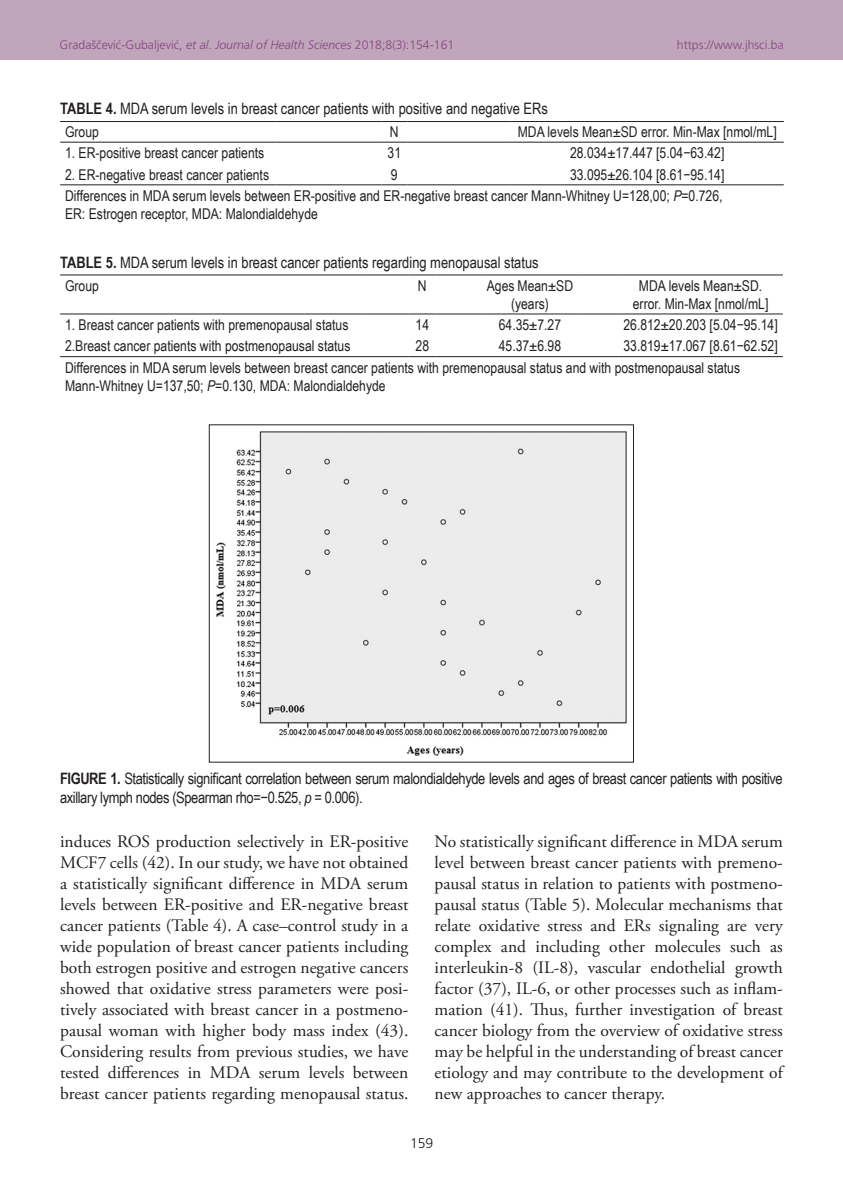
<style>
.page{position:relative;width:843px;height:1191px;background:#fff}
.page>*{position:absolute;margin:0;border:0;box-sizing:border-box;transform-origin:0 0}
.TX{font:17.5px/21px "Adobe Garamond Pro";color:#231f20;text-align:justify}
.FGC{font:15.75px/18.9px "Arial Narrow";letter-spacing:-.025em;color:#231f20}
.TT{font:15.75px "Arial Narrow";color:#231f20}
.TFN{font:14.88px/18.4px "Arial Narrow";color:#231f20}
.TB{font:14.88px "Arial Narrow";color:#231f20}
.TBL{font:14.88px "Arial Narrow";color:#231f20}
.TCH{font:14.88px/18.4px "Arial Narrow";color:#231f20;text-align:center}
.t1{font:300 14px "Frutiger CE";color:#231f20}
.t2{font:300 12.25px "Frutiger CE";color:#82467e}
.s1{font-style:italic}
.s2{font-weight:700}
</style>
<div class="page">
<div style="left:0;top:0;width:843px;height:60px;background:#c0a5bb"></div>
<hr style="left:60px;top:184px;width:215px;height:1px;background:#231f20">
<hr style="left:275px;top:184px;width:106px;height:1px;background:#231f20">
<svg style="left:381px;top:184px;width:26px;height:1px"></svg>
<hr style="left:407px;top:184px;width:104px;height:1px;background:#231f20">
<hr style="left:511px;top:184px;width:273px;height:1px;background:#231f20">
<hr style="left:60px;top:121px;width:215px;height:1px;background:#231f20">
<hr style="left:275px;top:121px;width:106px;height:1px;background:#231f20">
<svg style="left:381px;top:121px;width:26px;height:1px"></svg>
<hr style="left:407px;top:121px;width:104px;height:1px;background:#231f20">
<hr style="left:511px;top:121px;width:273px;height:1px;background:#231f20">
<hr style="left:60px;top:142px;width:215px;height:1px;background:#231f20">
<hr style="left:275px;top:142px;width:106px;height:1px;background:#231f20">
<svg style="left:381px;top:142px;width:26px;height:1px"></svg>
<hr style="left:407px;top:142px;width:104px;height:1px;background:#231f20">
<hr style="left:511px;top:142px;width:273px;height:1px;background:#231f20">
<hr style="left:60px;top:356px;width:303px;height:1px;background:#231f20">
<hr style="left:363px;top:356px;width:45px;height:1px;background:#231f20">
<svg style="left:408px;top:356px;width:28px;height:1px"></svg>
<hr style="left:436px;top:356px;width:46px;height:1px;background:#231f20">
<hr style="left:482px;top:356px;width:96px;height:1px;background:#231f20">
<hr style="left:578px;top:356px;width:40px;height:1px;background:#231f20">
<hr style="left:618px;top:356px;width:165px;height:1px;background:#231f20">
<hr style="left:60px;top:274px;width:303px;height:1px;background:#231f20">
<hr style="left:363px;top:274px;width:45px;height:1px;background:#231f20">
<svg style="left:408px;top:274px;width:28px;height:1px"></svg>
<hr style="left:436px;top:274px;width:46px;height:1px;background:#231f20">
<hr style="left:482px;top:274px;width:96px;height:1px;background:#231f20">
<hr style="left:578px;top:274px;width:40px;height:1px;background:#231f20">
<hr style="left:618px;top:274px;width:165px;height:1px;background:#231f20">
<hr style="left:60px;top:313px;width:303px;height:1px;background:#231f20">
<hr style="left:363px;top:313px;width:45px;height:1px;background:#231f20">
<svg style="left:408px;top:313px;width:28px;height:1px"></svg>
<hr style="left:436px;top:313px;width:46px;height:1px;background:#231f20">
<hr style="left:482px;top:313px;width:96px;height:1px;background:#231f20">
<hr style="left:578px;top:313px;width:40px;height:1px;background:#231f20">
<hr style="left:618px;top:313px;width:165px;height:1px;background:#231f20">
<img style="left:216px;top:431px;width:411px;height:325px">
<div style="left:209px;top:424px;width:425px;height:338px;border:1px solid #231f20"></div>
<p class="t2" style="left:60px;top:37px;width:396px">Gradaščević-Gubaljević, <span class="s1">et al</span>. <span class="s1">Journal of Health Sciences</span> 2018;8(3):154-161</p>
<p class="t2" style="left:677px;top:37px;width:108px">https://www.jhsci.ba</p>
<p class="TT" style="left:60px;top:97px;width:489px"><span class="s2">TABLE 4.</span> MDA serum levels in breast cancer patients with positive and negative ERs</p>
<p class="TCH" style="left:65px;top:122px;width:35px">Group</p>
<p class="TCH" style="left:390px;top:122px;width:10px">N</p>
<p class="TCH" style="left:518px;top:122px;width:260px">MDA levels Mean±SD error. Min-Max [nmol/mL]</p>
<p class="TB" style="left:65px;top:142px;width:201px">1. ER‑positive breast cancer patients</p>
<p class="TB" style="left:388px;top:142px;width:15px">31</p>
<p class="TB" style="left:570px;top:142px;width:156px">28.034±17.447 [5.04−63.42]</p>
<p class="TBL" style="left:65px;top:163px;width:206px">2. ER‑negative breast cancer patients</p>
<p class="TBL" style="left:391px;top:163px;width:8px">9</p>
<p class="TBL" style="left:570px;top:163px;width:156px">33.095±26.104 [8.61−95.14]</p>
<p class="TFN" style="left:65px;top:186px;width:659px">Differences in MDA serum levels between ER‑positive and ER‑negative breast cancer Mann‑Whitney U=128,00; <span class="s1">P</span>=0.726,<br>ER: Estrogen receptor, MDA: Malondialdehyde</p>
<p class="TT" style="left:60px;top:250px;width:480px"><span class="s2">TABLE 5.</span> MDA serum levels in breast cancer patients regarding menopausal status</p>
<p class="TCH" style="left:65px;top:276px;width:35px">Group</p>
<p class="TCH" style="left:418px;top:276px;width:10px">N</p>
<p class="TCH" style="left:487px;top:276px;width:88px">Ages Mean±SD (years)</p>
<p class="TCH" style="left:633px;top:276px;width:137px">MDA levels Mean±SD. error. Min-Max [nmol/mL]</p>
<p class="TB" style="left:65px;top:314px;width:285px">1. Breast cancer patients with premenopausal status</p>
<p class="TB" style="left:416px;top:314px;width:15px">14</p>
<p class="TB" style="left:499px;top:314px;width:64px">64.35±7.27</p>
<p class="TB" style="left:623px;top:314px;width:156px">26.812±20.203 [5.04−95.14]</p>
<p class="TBL" style="left:65px;top:335px;width:287px">2.Breast cancer patients with postmenopausal status</p>
<p class="TBL" style="left:416px;top:335px;width:15px">28</p>
<p class="TBL" style="left:499px;top:335px;width:64px">45.37±6.98</p>
<p class="TBL" style="left:623px;top:335px;width:156px">33.819±17.067 [8.61−62.52]</p>
<p class="TFN" style="left:65px;top:358px;width:677px">Differences in MDA serum levels between breast cancer patients with premenopausal status and with postmenopausal status<br>Mann‑Whitney U=137,50; <span class="s1">P</span>=0.130, MDA: Malondialdehyde</p>
<p class="FGC" style="left:60px;top:768px;width:724px"><span class="s2">FIGURE 1.</span> Statistically significant correlation between serum malondialdehyde levels and ages of breast cancer patients with positive axillary lymph nodes (Spearman rho=−0.525, <span class="s1">p</span> = 0.006).</p>
<p class="TX" style="left:60px;top:832px;width:350px">induces ROS production selectively in ER-positive MCF7 cells (42). In our study, we have not obtained a statistically significant difference in MDA serum levels between ER-positive and ER-negative breast cancer patients (Table 4). A case–control study in a wide population of breast cancer patients including both estrogen positive and estrogen negative cancers showed that oxidative stress parameters were posi&shy;tively associated with breast cancer in a postmeno&shy;pausal woman with higher body mass index (43).<br>Considering results from previous studies, we have tested differences in MDA serum levels between breast cancer patients regarding menopausal status.</p>
<p class="TX" style="left:435px;top:832px;width:350px">No statistically significant difference in MDA serum level between breast cancer patients with premeno&shy;pausal status in relation to patients with postmeno&shy;pausal status (Table 5). Molecular mechanisms that relate oxidative stress and ERs signaling are very complex and including other molecules such as interleukin-8 (IL-8), vascular endothelial growth factor (37), IL-6, or other processes such as inflam&shy;mation (41). Thus, further investigation of breast cancer biology from the overview of oxidative stress may be helpful in the understanding of breast cancer etiology and may contribute to the development of new approaches to cancer therapy.</p>
<p class="t1" style="left:410px;top:1134px;width:25px">159</p>
</div>
